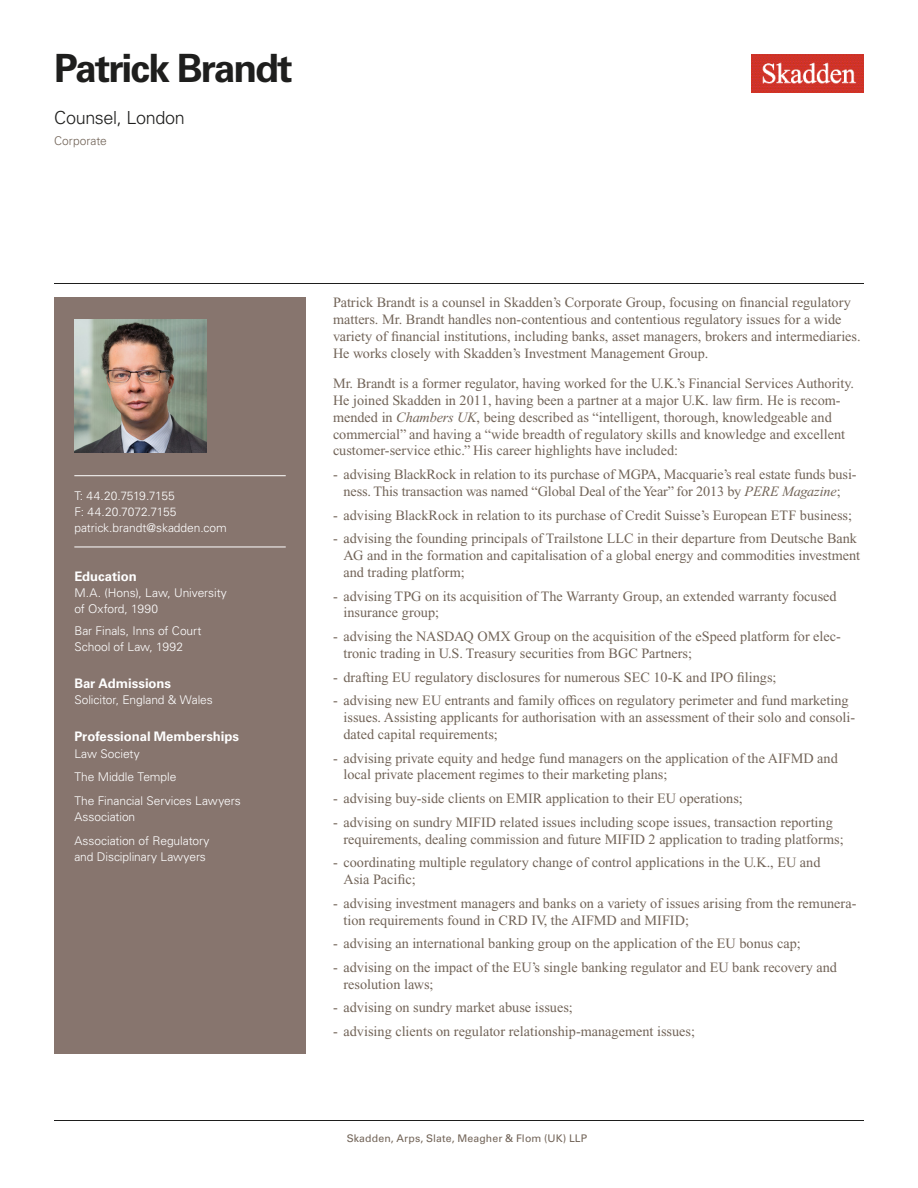
<style>
.page{position:relative;width:918px;height:1188px;background:#fff}
.page>*{position:absolute;margin:0;border:0;box-sizing:border-box;transform-origin:0 0}
.Name{font:700 39px "Univers LT Std";letter-spacing:-.05em;color:#1e1e1d}
.Title_and_Office{font:300 18px "Univers LT Std";letter-spacing:-.02em;color:#1e1e1d}
.Main_Body{font:14.25px/16.8px "Times New Roman PS Std";color:#726458}
.Bar_Admission_Educat{font:700 13.2px "Univers LT Std";color:#fff}
.Sidebar_text{font:300 12px/15.8px "Univers LT Std";letter-spacing:-.005em;color:#fff}
.Email{font:300 12px "Univers LT Std";letter-spacing:-.005em;color:#fff}
.Phone_Number{font:300 12px "Univers LT Std";letter-spacing:-.015em;color:#fff}
.Fax_Number{font:300 12px "Univers LT Std";letter-spacing:-.005em;color:#fff}
.Practice{font:300 12px "Univers LT Std";color:#726458}
.Folio{font:10.5px "Univers LT Std";letter-spacing:.01em;color:#726458}
.s1{font-style:italic}
.s2{font-weight:700;color:#fff}
</style>
<div class="page">
<img style="left:752px;top:54px;width:112px;height:39px">
<div style="left:54px;top:297px;width:252px;height:756px;background:#87756e"></div>
<hr style="left:74px;top:475px;width:212px;height:1px;background:#fff">
<hr style="left:74px;top:547px;width:212px;height:1px;background:#fff">
<img style="left:74px;top:320px;width:132px;height:132px">
<hr style="left:54px;top:1120px;width:810px;height:1px;background:#1e1e1d">
<hr style="left:54px;top:283px;width:810px;height:1px;background:#1e1e1d">
<h1 class="Name" style="left:54px;top:46px;width:240px">Patrick Brandt</h1>
<h2 class="Title_and_Office" style="left:54px;top:107px;width:132px">Counsel, London</h2>
<h3 class="Practice" style="left:54px;top:134px;width:54px">Corporate</h3>
<p class="Phone_Number" style="left:74px;top:489px;width:102px">T: 44.20.7519.7155</p>
<p class="Fax_Number" style="left:74px;top:504px;width:104px">F: 44.20.7072.7155</p>
<p class="Email" style="left:74px;top:520px;width:154px">patrick.brandt@skadden.com</p>
<p class="Bar_Admission_Educat" style="left:74px;top:569px;width:64px">Education</p>
<p class="Sidebar_text" style="left:74px;top:585px;width:154px">M.A. (Hons), Law, University of Oxford, 1990</p>
<p class="Sidebar_text" style="left:74px;top:623px;width:129px">Bar Finals, Inns of Court<br>School of Law, 1992</p>
<p class="Bar_Admission_Educat" style="left:74px;top:676px;width:98px">Bar Admissions</p>
<p class="Sidebar_text" style="left:74px;top:692px;width:140px">Solicitor, England &amp; Wales</p>
<p class="Bar_Admission_Educat" style="left:74px;top:729px;width:166px">Professional Memberships</p>
<p class="Sidebar_text" style="left:74px;top:746px;width:67px">Law Society</p>
<p class="Sidebar_text" style="left:74px;top:769px;width:104px">The Middle Temple</p>
<p class="Sidebar_text" style="left:74px;top:792px;width:168px;line-height:16.6px">The Financial Services Lawyers<br>Association</p>
<p class="Sidebar_text" style="left:74px;top:832px;width:137px;line-height:16.6px">Association of Regulatory and Disciplinary Lawyers</p>
<p class="Main_Body" style="left:333px;top:294px;width:529px">Patrick Brandt is a counsel in Skadden’s Corporate Group, focusing on financial regulatory matters. Mr. Brandt handles non-contentious and contentious regulatory issues for a wide variety of financial institutions, including banks, asset managers, brokers and intermediaries.<br>He works closely with Skadden’s Investment Management Group.</p>
<p class="Main_Body" style="left:333px;top:375px;width:522px">Mr. Brandt is a former regulator, having worked for the U.K.’s Financial Services Authority.<br>He joined Skadden in 2011, having been a partner at a major U.K. law firm. He is recom&shy;mended in <span class="s1">Chambers UK</span>, being described as “intelligent, thorough, knowledgeable and commercial” and having a “wide breadth of regulatory skills and knowledge and excellent customer-service ethic.” His career highlights have included:</p>
<p class="Main_Body" style="left:333px;top:466px;width:525px;text-align:center">- advising BlackRock in relation to its purchase of MGPA, Macquarie’s real estate funds busi&shy;ness. This transaction was named “Global Deal of the Year” for 2013 by <span class="s1">PERE Magazine</span>;</p>
<p class="Main_Body" style="left:333px;top:506px;width:521px">- advising BlackRock in relation to its purchase of Credit Suisse’s European ETF business;</p>
<p class="Main_Body" style="left:344px;top:530px;width:518px;text-indent:-10px">- advising the founding principals of Trailstone LLC in their departure from Deutsche Bank<br>AG and in the formation and capitalisation of a global energy and commodities investment and trading platform;</p>
<p class="Main_Body" style="left:344px;top:587px;width:495px;text-indent:-10px">- advising TPG on its acquisition of The Warranty Group, an extended warranty focused insurance group;</p>
<p class="Main_Body" style="left:344px;top:628px;width:499px;text-indent:-10px">- advising the NASDAQ OMX Group on the acquisition of the eSpeed platform for elec&shy;tronic trading in U.S. Treasury securities from BGC Partners;</p>
<p class="Main_Body" style="left:333px;top:668px;width:445px">- drafting EU regulatory disclosures for numerous SEC 10-K and IPO filings;</p>
<p class="Main_Body" style="left:344px;top:692px;width:513px;text-indent:-10px">- advising new EU entrants and family offices on regulatory perimeter and fund marketing issues. Assisting applicants for authorisation with an assessment of their solo and consoli&shy;dated capital requirements;</p>
<p class="Main_Body" style="left:344px;top:749px;width:496px;text-indent:-10px">- advising private equity and hedge fund managers on the application of the AIFMD and local private placement regimes to their marketing plans;</p>
<p class="Main_Body" style="left:333px;top:790px;width:411px">- advising buy-side clients on EMIR application to their EU operations;</p>
<p class="Main_Body" style="left:344px;top:814px;width:502px;text-indent:-10px">- advising on sundry MIFID related issues including scope issues, transaction reporting requirements, dealing commission and future MIFID 2 application to trading platforms;</p>
<p class="Main_Body" style="left:344px;top:854px;width:479px;text-indent:-10px">- coordinating multiple regulatory change of control applications in the U.K., EU and<br>Asia Pacific;</p>
<p class="Main_Body" style="left:344px;top:895px;width:514px;text-indent:-10px">- advising investment managers and banks on a variety of issues arising from the remunera&shy;tion requirements found in CRD IV, the AIFMD and MIFID;</p>
<p class="Main_Body" style="left:333px;top:935px;width:469px">- advising an international banking group on the application of the EU bonus cap;</p>
<p class="Main_Body" style="left:344px;top:959px;width:495px;text-indent:-10px">- advising on the impact of the EU’s single banking regulator and EU bank recovery and resolution laws;</p>
<p class="Main_Body" style="left:333px;top:999px;width:241px">- advising on sundry market abuse issues;</p>
<p class="Main_Body" style="left:333px;top:1023px;width:364px">- advising clients on regulator relationship-management issues;</p>
<p class="Folio" style="left:331px;top:1132px;width:258px"><span class="s2">1</span> Skadden, Arps, Slate, Meagher &amp; Flom (UK) LLP</p>
</div>
